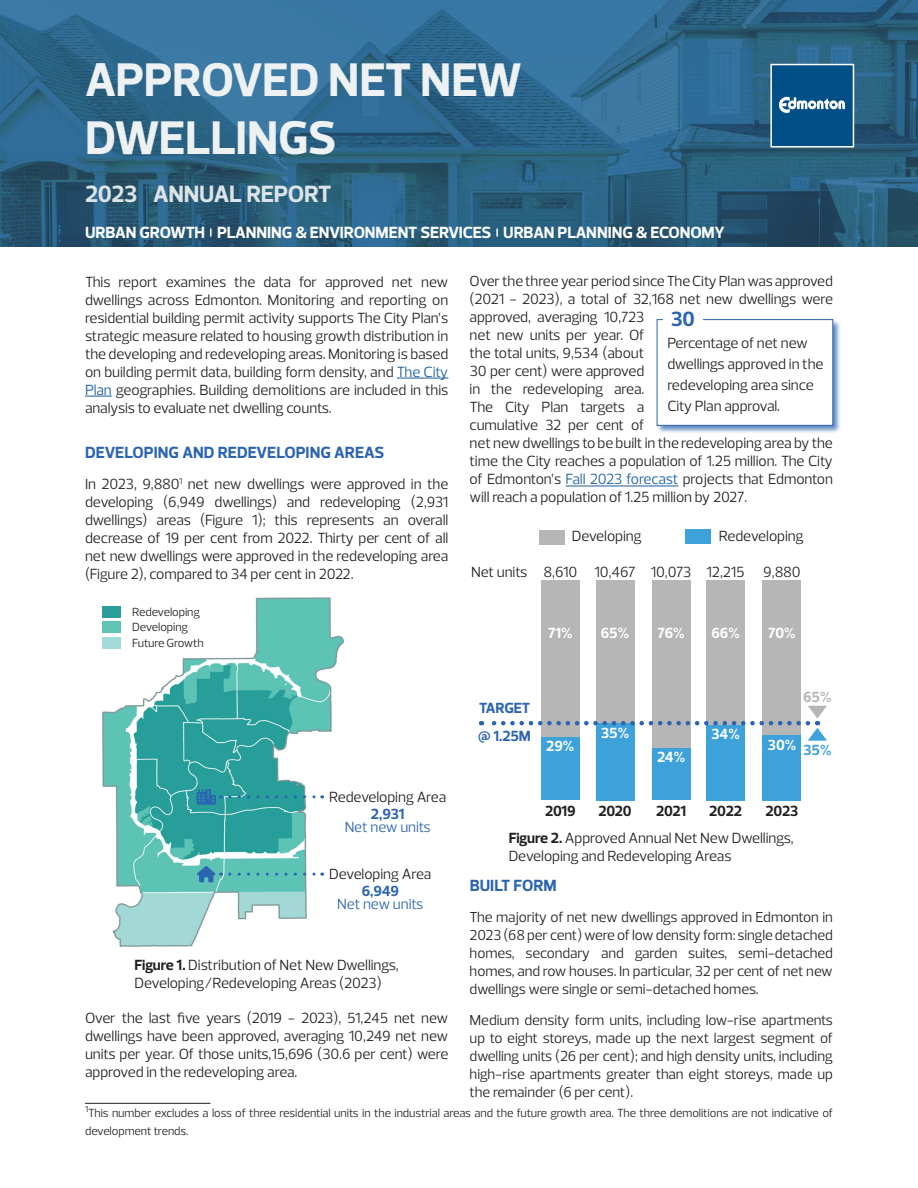
<style>
.page{position:relative;width:918px;height:1188px;background:#fff}
.page>*{position:absolute;margin:0;border:0;box-sizing:border-box;transform-origin:0 0}
.t1{font:700 48px/57.6px "Prelo";letter-spacing:-.015em;color:#edf1f2}
.t2{font:700 24px "Prelo";letter-spacing:-.015em;color:#dde4e8}
.Figure_LBL{font:700 21px "Prelo";color:#2b64b0}
.t3{font:700 16.5px "Prelo";letter-spacing:-.015em;color:#fff}
.Header_2{font:700 16.5px "Prelo";letter-spacing:-.005em;color:#2b64b0}
.Body_text{font:700 16.5px "Prelo";letter-spacing:-.005em;color:#2b64b0}
.Body_text-2{font:15px/18px "Prelo";letter-spacing:-.01em;color:#231f20;text-align:justify}
.Figure_LBL-2{font:15px/21px "Prelo";letter-spacing:-.01em;color:#231f20}
.Figure_LBL-3{font:700 15px "Prelo";letter-spacing:-.015em;color:#fff}
.Figure_LBL-4{font:700 15px/28.5px "Prelo";letter-spacing:-.015em;color:#2b64b0}
.Figure_LBL-5{font:15px "Prelo";letter-spacing:-.005em;color:#2b64b0}
.Figure_LBL-6{font:700 15px "Prelo";letter-spacing:-.015em;color:#231f20}
.Figure_LBL-7{font:700 15px "Prelo";color:#b6b6b7}
.Figure_LBL-8{font:700 15px "Prelo";color:#3da1da}
.Body_text-3{font:14.85px "Prelo";letter-spacing:-.01em;color:#231f20}
.Body_text-4{font:14.7px/18px "Prelo";letter-spacing:-.005em;color:#231f20;text-align:justify}
.Body_text-5{font:12px/18px "Prelo";letter-spacing:-.005em;color:#231f20}
.Figure_LBL-9{font:12px "Prelo";letter-spacing:-.01em;color:#231f20}
.Figure_LBL-10{font:12px "Prelo";letter-spacing:-.035em;color:#231f20}
.s1{color:#175d9e}
.s2{font-weight:700}
</style>
<div class="page">
<div style="left:656px;top:319px;width:186px;height:115px;background:#2b64b0;opacity:.75"></div>
<div style="left:657px;top:319px;width:176px;height:107px;background:#fff;border:1px solid #2b64b0"></div>
<div style="left:664px;top:302px;width:39px;height:34px;background:#fff"></div>
<hr style="left:397px;top:378px;width:51px;height:1px;background:#175d9e">
<svg style="left:85px;top:396px;width:27px;height:1px"></svg>
<hr style="left:566px;top:486px;width:112px;height:1px;background:#175d9e">
<svg style="left:0;top:0;width:918px;height:247px;background:#2d6487"></svg>
<svg style="left:210px;top:228px;width:2px;height:9px"></svg>
<svg style="left:496px;top:228px;width:2px;height:9px"></svg>
<div style="left:773px;top:67px;width:78px;height:78px;background:#005087"></div>
<svg style="left:779px;top:97px;width:66px;height:15px"></svg>
<div style="left:770px;top:64px;width:84px;height:84px;border:2px solid #fff"></div>
<div style="left:539px;top:530px;width:26px;height:14px;background:#b6b6b7"></div>
<div style="left:685px;top:529px;width:26px;height:15px;background:#3da1da"></div>
<div style="left:541px;top:737px;width:38px;height:63px;background:#3da1da"></div>
<div style="left:596px;top:723px;width:38px;height:77px;background:#3da1da"></div>
<div style="left:652px;top:748px;width:38px;height:52px;background:#3da1da"></div>
<div style="left:706px;top:725px;width:39px;height:75px;background:#3da1da"></div>
<div style="left:763px;top:735px;width:38px;height:65px;background:#3da1da"></div>
<div style="left:541px;top:580px;width:38px;height:157px;background:#b6b6b7"></div>
<div style="left:596px;top:580px;width:38px;height:143px;background:#b6b6b7"></div>
<div style="left:652px;top:580px;width:38px;height:168px;background:#b6b6b7"></div>
<div style="left:706px;top:580px;width:39px;height:145px;background:#b6b6b7"></div>
<div style="left:763px;top:580px;width:38px;height:155px;background:#b6b6b7"></div>
<svg style="left:481px;top:706px;width:346px;height:35px"></svg>
<img style="left:102px;top:597px;width:242px;height:350px">
<svg style="left:197px;top:789px;width:25px;height:16px"></svg>
<svg style="left:230px;top:795px;width:93px;height:3px"></svg>
<svg style="left:197px;top:866px;width:25px;height:16px"></svg>
<svg style="left:230px;top:873px;width:93px;height:3px"></svg>
<div style="left:103px;top:606px;width:18px;height:11px;background:#299e9a"></div>
<div style="left:103px;top:622px;width:18px;height:11px;background:#60c4b4"></div>
<div style="left:103px;top:637px;width:18px;height:12px;background:#a3dad8"></div>
<hr style="left:85px;top:1103px;width:125px;height:1px;background:#231f20">
<p class="t1" style="left:85px;top:51px;width:438px">APPROVED NET NEW<br>DWELLINGS</p>
<p class="t2" style="left:85px;top:181px;width:54px">2023</p>
<p class="t2" style="left:153px;top:181px;width:180px">ANNUAL REPORT</p>
<p class="t3" style="left:85px;top:223px;width:641px">URBAN GROWTH PLANNING &amp; ENVIRONMENT SERVICES URBAN PLANNING &amp; ECONOMY</p>
<p class="Body_text-2" style="left:85px;top:272px;width:365px">This report examines the data for approved net new dwellings across Edmonton. Monitoring and reporting on residential building permit activity supports The City Plan’s strategic measure related to housing growth distribution in the developing and redeveloping areas. Monitoring is based on building permit data, building form density, and <span class="s1">The City Plan</span> geographies. Building demolitions are included in this analysis to evaluate net dwelling counts.</p>
<p class="Header_2" style="left:85px;top:443px;width:301px">DEVELOPING AND REDEVELOPING AREAS</p>
<p class="Body_text-2" style="left:85px;top:474px;width:365px">In 2023, 9,880<sup>1</sup> net new dwellings were approved in the developing (6,949 dwellings) and redeveloping (2,931 dwellings) areas (Figure 1); this represents an overall decrease of 19 per cent from 2022. Thirty per cent of all net new dwellings were approved in the redeveloping area (Figure 2), compared to 34 per cent in 2022.</p>
<p class="Figure_LBL-9" style="left:132px;top:605px;width:69px">Redeveloping</p>
<p class="Figure_LBL-9" style="left:132px;top:621px;width:57px">Developing</p>
<p class="Figure_LBL-10" style="left:132px;top:636px;width:73px">Future Growth</p>
<p class="Body_text-2" style="left:329px;top:788px;width:119px">Redeveloping Area</p>
<p class="Figure_LBL-4" style="left:371px;top:800px;width:35px">2,931</p>
<p class="Figure_LBL-5" style="left:345px;top:818px;width:88px">Net new units</p>
<p class="Body_text-2" style="left:329px;top:865px;width:104px">Developing Area</p>
<p class="Figure_LBL-4" style="left:362px;top:877px;width:39px">6,949</p>
<p class="Figure_LBL-5" style="left:337px;top:895px;width:88px">Net new units</p>
<p class="Body_text-2" style="left:135px;top:956px;width:266px"><span class="s2">Figure 1.</span> Distribution of Net New Dwellings,<br>Developing/Redeveloping Areas (2023)</p>
<p class="Body_text-2" style="left:85px;top:1009px;width:365px">Over the last five years (2019 - 2023), 51,245 net new dwellings have been approved, averaging 10,249 net new units per year. Of those units,15,696 (30.6 per cent) were approved in the redeveloping area.</p>
<p class="Body_text-3" style="left:470px;top:273px;width:365px">Over the three year period since The City Plan was approved</p>
<p class="Body_text-2" style="left:470px;top:290px;width:365px;text-align:left">(2021 - 2023), a total of 32,168 net new dwellings were approved, averaging 10,723<br>net new units per year. Of<br>the total units, 9,534 (about<br>30 per cent) were approved<br>in the redeveloping area.<br>The City Plan targets a<br>cumulative 32 per cent of<br>net new dwellings to be built in the redeveloping area by the time the City reaches a population of 1.25 million. The City of Edmonton’s <span class="s1">Fall 2023 forecast</span> projects that Edmonton will reach a population of 1.25 million by 2027.</p>
<p class="Figure_LBL" style="left:671px;top:308px;width:26px">30</p>
<p class="Figure_LBL-2" style="left:667px;top:332px;width:158px">Percentage of net new dwellings approved in the redeveloping area since<br>City Plan approval.</p>
<p class="Figure_LBL-2" style="left:471px;top:561px;width:58px">Net units</p>
<p class="Figure_LBL-2" style="left:572px;top:525px;width:71px">Developing</p>
<p class="Figure_LBL-2" style="left:719px;top:525px;width:86px">Redeveloping</p>
<p class="Figure_LBL-2" style="left:543px;top:561px;width:35px">8,610</p>
<p class="Figure_LBL-2" style="left:595px;top:561px;width:43px">10,467</p>
<p class="Figure_LBL-2" style="left:651px;top:561px;width:42px">10,073</p>
<p class="Figure_LBL-2" style="left:706px;top:562px;width:40px">12,215</p>
<p class="Figure_LBL-2" style="left:763px;top:561px;width:39px">9,880</p>
<p class="Figure_LBL-3" style="left:548px;top:625px;width:26px">71%</p>
<p class="Figure_LBL-3" style="left:601px;top:625px;width:30px">65%</p>
<p class="Figure_LBL-3" style="left:658px;top:625px;width:29px">76%</p>
<p class="Figure_LBL-3" style="left:711px;top:625px;width:30px">66%</p>
<p class="Figure_LBL-3" style="left:768px;top:625px;width:29px">70%</p>
<p class="Figure_LBL-4" style="left:478px;top:694px;width:54px">TARGET @ 1.25M</p>
<p class="Figure_LBL-3" style="left:546px;top:738px;width:30px">29%</p>
<p class="Figure_LBL-3" style="left:601px;top:724px;width:30px">35%</p>
<p class="Figure_LBL-3" style="left:657px;top:749px;width:30px">24%</p>
<p class="Figure_LBL-3" style="left:711px;top:726px;width:30px">34%</p>
<p class="Figure_LBL-7" style="left:803px;top:688px;width:30px">65%</p>
<p class="Figure_LBL-3" style="left:768px;top:736px;width:30px">30%</p>
<p class="Figure_LBL-8" style="left:803px;top:742px;width:30px">35%</p>
<p class="Figure_LBL-6" style="left:545px;top:803px;width:32px">2019</p>
<p class="Figure_LBL-6" style="left:598px;top:803px;width:35px">2020</p>
<p class="Figure_LBL-6" style="left:656px;top:803px;width:32px">2021</p>
<p class="Figure_LBL-6" style="left:709px;top:803px;width:34px">2022</p>
<p class="Figure_LBL-6" style="left:766px;top:803px;width:34px">2023</p>
<p class="Body_text-2" style="left:509px;top:829px;width:286px"><span class="s2">Figure 2.</span> Approved Annual Net New Dwellings,<br>Developing and Redeveloping Areas</p>
<p class="Body_text" style="left:470px;top:877px;width:89px">BUILT FORM</p>
<p class="Body_text-4" style="left:470px;top:908px;width:365px">The majority of net new dwellings approved in Edmonton in 2023 (68 per cent) were of low density form: single detached homes, secondary and garden suites, semi-detached homes, and row houses. In particular, 32 per cent of net new dwellings were single or semi-detached homes.</p>
<p class="Body_text-4" style="left:470px;top:1011px;width:365px">Medium density form units, including low-rise apartments up to eight storeys, made up the next largest segment of dwelling units (26 per cent); and high density units, including high-rise apartments greater than eight storeys, made up the remainder (6 per cent).</p>
<p class="Body_text-5" style="left:85px;top:1104px;width:749px"><sup>1</sup>This number excludes a loss of three residential units in the industrial areas and the future growth area. The three demolitions are not indicative of development trends.</p>
</div>
